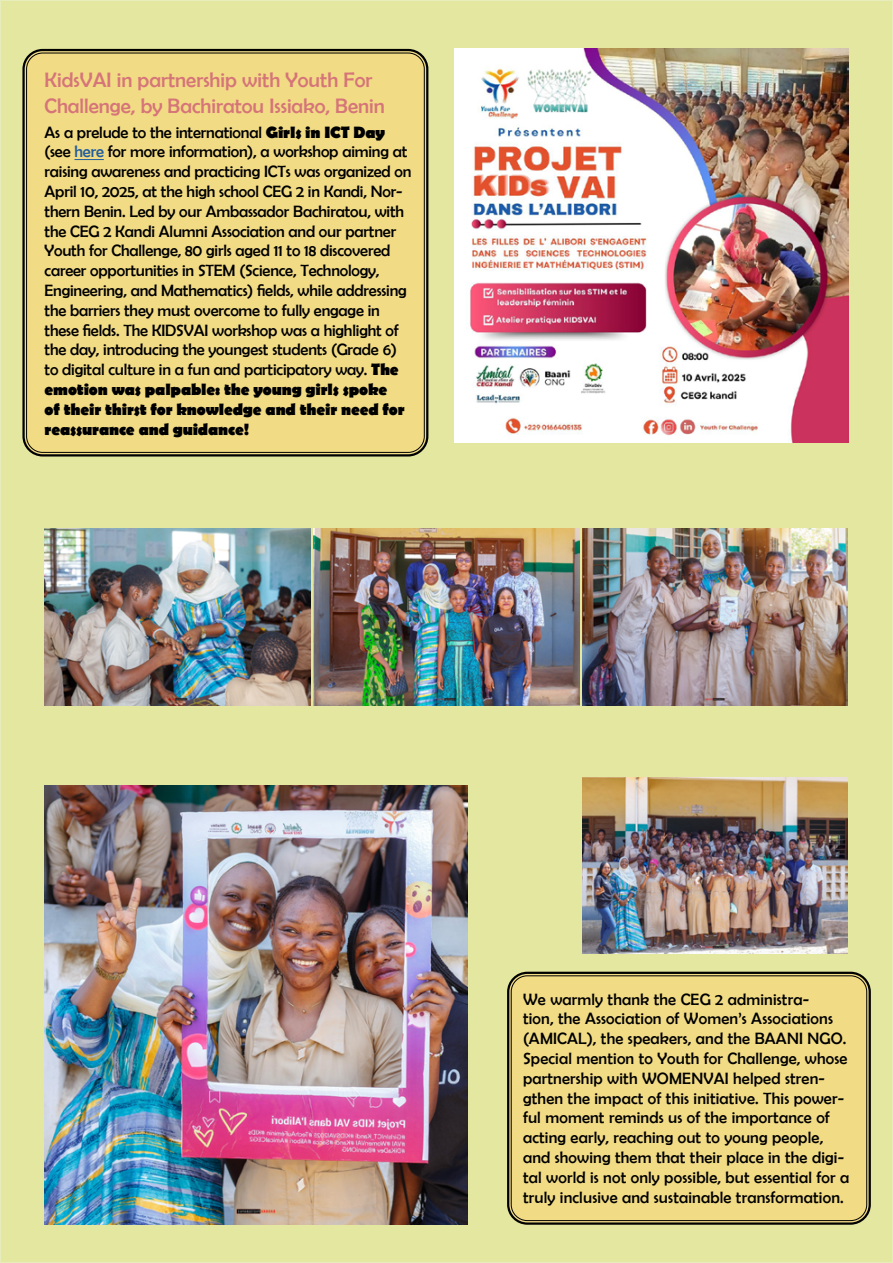
<style>
.page{position:relative;width:893px;height:1263px;background:#e3e79f}
.page>*{position:absolute;margin:0;border:0;box-sizing:border-box;transform-origin:0 0}
.t1{font:21px/25.2px "Berlin Sans FB";color:#d57579}
.t2{font:16.5px/19.8px "Berlin Sans FB";letter-spacing:-.01em;color:#000}
.t3{font:16.5px/19.8px "Berlin Sans FB";letter-spacing:.01em;color:#000}
.s1{font-weight:700}
.s2{color:#215e9e}
</style>
<div class="page">
<div style="left:25px;top:51px;width:401px;height:403px;background:#f2db85;border-radius:18px"></div>
<div style="left:22px;top:49px;width:406px;height:407px;border:2px solid #000;border-radius:19px"></div>
<div style="left:509px;top:974px;width:360px;height:248px;background:#f2db85;border-radius:18px"></div>
<div style="left:507px;top:972px;width:364px;height:253px;border:2px solid #000;border-radius:19px"></div>
<div style="left:511px;top:975px;width:356px;height:246px;border:1px solid #000;border-radius:16px"></div>
<svg style="left:75px;top:159px;width:29px;height:1px"></svg>
<img style="left:455px;top:49px;width:393px;height:393px">
<img style="left:45px;top:528px;width:265px;height:177px">
<img style="left:582px;top:777px;width:266px;height:177px">
<img style="left:314px;top:528px;width:265px;height:177px">
<img style="left:582px;top:528px;width:266px;height:177px">
<img style="left:45px;top:786px;width:422px;height:439px">
<p class="t1" style="left:45px;top:68px;width:342px">KidsVAI in partnership with Youth For<br>Challenge, by Bachiratou Issiako, Benin</p>
<p class="t2" style="left:45px;top:122px;width:368px">As a prelude to the international <span class="s1">Girls in ICT Day </span>(see <span class="s2">here</span> for more information), a workshop aiming at raising awareness and practicing ICTs was organized on April 10, 2025, at the high school CEG 2 in Kandi, Nor&shy;thern Benin. Led by our Ambassador Bachiratou, with the CEG 2 Kandi Alumni Association and our partner Youth for Challenge, 80 girls aged 11 to 18 discovered career opportunities in STEM (Science, Technology, Engineering, and Mathematics) fields, while addressing the barriers they must overcome to fully engage in these fields. The KIDSVAI workshop was a highlight of the day, introducing the youngest students (Grade 6) to digital culture in a fun and participatory way. <span class="s1">The emotion was palpable: the young girls spoke<br>of their thirst for knowledge and their need for reassurance and guidance!</span></p>
<p class="t3" style="left:523px;top:989px;width:328px">We warmly thank the CEG 2 administra-<br>tion, the Association of Women’s Associations (AMICAL), the speakers, and the BAANI NGO.<br>Special mention to Youth for Challenge, whose partnership with WOMENVAI helped stren&shy;gthen the impact of this initiative. This power&shy;ful moment reminds us of the importance of acting early, reaching out to young people, and showing them that their place in the digi&shy;tal world is not only possible, but essential for a truly inclusive and sustainable transformation.</p>
</div>
